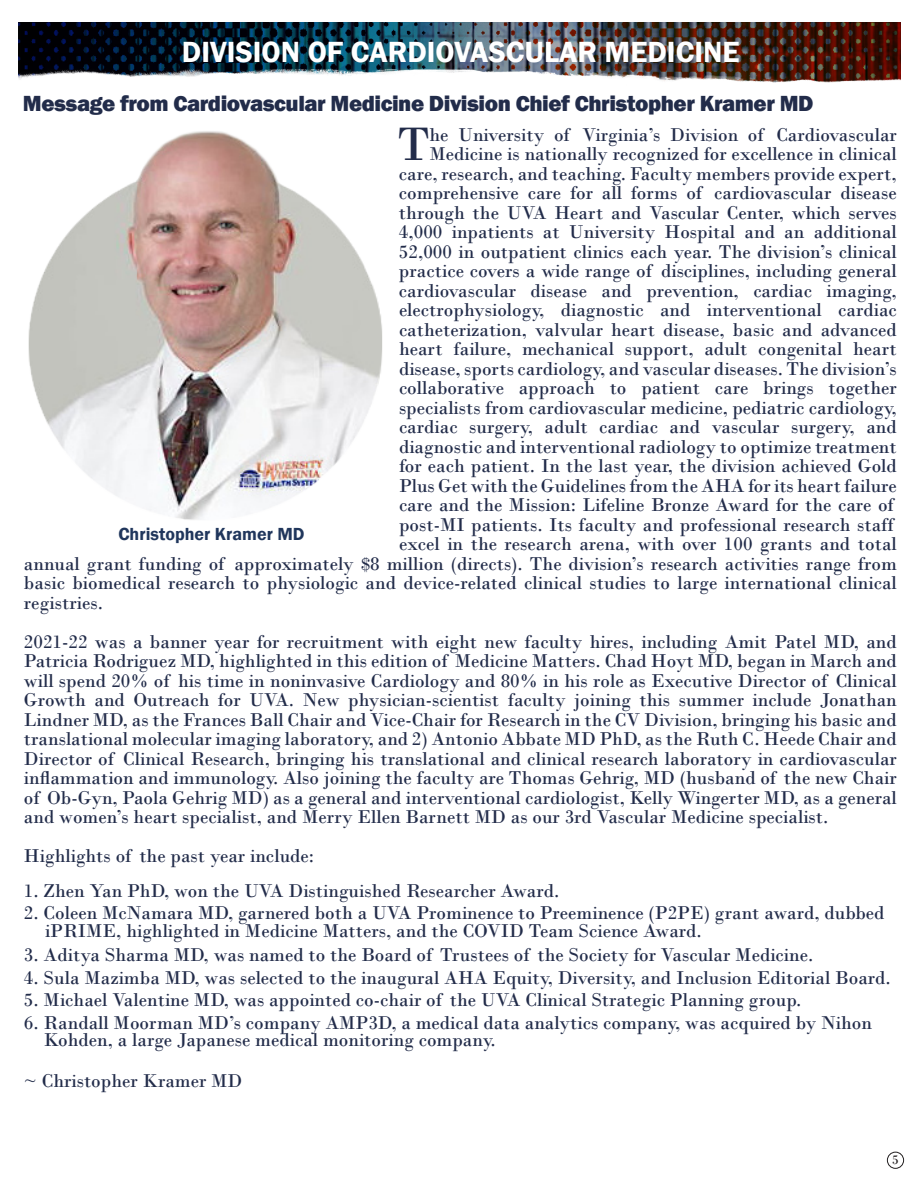
<style>
.page{position:relative;width:918px;height:1188px;background:#fff}
.page>*{position:absolute;margin:0;border:0;box-sizing:border-box;transform-origin:0 0}
.t1{font:49.35px "Bodoni";color:#222c4a}
.t2{font:600 30px "Franklin Gothic";color:#fff}
.t3{font:800 22.5px "Franklin Gothic";letter-spacing:-.02em;color:#222c4a}
.t4{font:19.5px/19.5px "Bodoni";color:#222c4a;text-align:justify}
.t5{font:600 18px "Franklin Gothic";color:#20365c}
.t6{font:13.5px "Bodoni";color:#231f20}
</style>
<div class="page">
<img style="left:18px;top:23px;width:882px;height:60px">
<img style="left:28px;top:131px;width:355px;height:389px">
<div style="left:887px;top:1152px;width:17px;height:17px;border:1px solid #231f20;border-radius:50%"></div>
<p class="t2" style="left:182px;top:34px;width:559px">DIVISION OF CARDIOVASCULAR MEDICINE</p>
<p class="t3" style="left:23px;top:89px;width:792px">Message from Cardiovascular Medicine Division Chief Christopher Kramer MD</p>
<p class="t1" style="left:398px;top:115px;width:33px">T</p>
<p class="t4" style="left:430px;top:125px;width:469px">he University of Virginia’s Division of Cardiovascular</p>
<p class="t4" style="left:430px;top:144px;width:469px">Medicine is nationally recognized for excellence in clinical</p>
<p class="t4" style="left:399px;top:164px;width:499px">care, research, and teaching. Faculty members provide expert,</p>
<p class="t4" style="left:399px;top:183px;width:499px">comprehensive care for all forms of cardiovascular disease</p>
<p class="t4" style="left:399px;top:203px;width:499px">through the UVA Heart and Vascular Center, which serves</p>
<p class="t4" style="left:399px;top:222px;width:499px">4,000 inpatients at University Hospital and an additional</p>
<p class="t4" style="left:399px;top:242px;width:499px">52,000 in outpatient clinics each year. The division’s clinical</p>
<p class="t4" style="left:399px;top:261px;width:499px">practice covers a wide range of disciplines, including general</p>
<p class="t4" style="left:399px;top:281px;width:499px">cardiovascular disease and prevention, cardiac imaging,</p>
<p class="t4" style="left:399px;top:300px;width:499px">electrophysiology, diagnostic and interventional cardiac</p>
<p class="t4" style="left:399px;top:320px;width:499px">catheterization, valvular heart disease, basic and advanced</p>
<p class="t4" style="left:399px;top:339px;width:499px">heart failure, mechanical support, adult congenital heart</p>
<p class="t4" style="left:399px;top:359px;width:499px">disease, sports cardiology, and vascular diseases. The division’s</p>
<p class="t4" style="left:399px;top:378px;width:499px">collaborative approach to patient care brings together</p>
<p class="t4" style="left:399px;top:398px;width:499px">specialists from cardiovascular medicine, pediatric cardiology,</p>
<p class="t4" style="left:399px;top:417px;width:499px">cardiac surgery, adult cardiac and vascular surgery, and</p>
<p class="t4" style="left:399px;top:437px;width:499px">diagnostic and interventional radiology to optimize treatment</p>
<p class="t4" style="left:399px;top:456px;width:499px">for each patient. In the last year, the division achieved Gold</p>
<p class="t4" style="left:399px;top:476px;width:499px">Plus Get with the Guidelines from the AHA for its heart failure</p>
<p class="t4" style="left:399px;top:495px;width:496px">care and the Mission: Lifeline Bronze Award for the care of</p>
<p class="t4" style="left:399px;top:515px;width:496px">post-MI patients. Its faculty and professional research staff</p>
<p class="t4" style="left:399px;top:534px;width:499px">excel in the research arena, with over 100 grants and total</p>
<p class="t4" style="left:24px;top:554px;width:874px">annual grant funding of approximately $8 million (directs). The division’s research activities range from</p>
<p class="t4" style="left:24px;top:573px;width:874px">basic biomedical research to physiologic and device-related clinical studies to large international clinical</p>
<p class="t4" style="left:24px;top:593px;width:80px">registries.</p>
<p class="t4" style="left:24px;top:632px;width:874px">2021-22 was a banner year for recruitment with eight new faculty hires, including Amit Patel MD, and Patricia Rodriguez MD, highlighted in this edition of Medicine Matters. Chad Hoyt MD, began in March and will spend 20% of his time in noninvasive Cardiology and 80% in his role as Executive Director of Clinical Growth and Outreach for UVA. New physician-scientist faculty joining this summer include Jonathan Lindner MD, as the Frances Ball Chair and Vice-Chair for Research in the CV Division, bringing his basic and translational molecular imaging laboratory, and 2) Antonio Abbate MD PhD, as the Ruth C. Heede Chair and Director of Clinical Research, bringing his translational and clinical research laboratory in cardiovascular inflammation and immunology. Also joining the faculty are Thomas Gehrig, MD (husband of the new Chair of Ob-Gyn, Paola Gehrig MD) as a general and interventional cardiologist, Kelly Wingerter MD, as a general and women’s heart specialist, and Merry Ellen Barnett MD as our 3rd Vascular Medicine specialist.</p>
<p class="t4" style="left:24px;top:846px;width:292px">Highlights of the past year include:</p>
<p class="t4" style="left:24px;top:881px;width:537px">1. Zhen Yan PhD, won the UVA Distinguished Researcher Award.</p>
<p class="t4" style="left:24px;top:903px;width:862px">2. Coleen McNamara MD, garnered both a UVA Prominence to Preeminence (P2PE) grant award, dubbed</p>
<p class="t4" style="left:24px;top:945px;width:791px">3. Aditya Sharma MD, was named to the Board of Trustees of the Society for Vascular Medicine.</p>
<p class="t4" style="left:24px;top:968px;width:868px">4. Sula Mazimba MD, was selected to the inaugural AHA Equity, Diversity, and Inclusion Editorial Board.</p>
<p class="t4" style="left:24px;top:990px;width:779px">5. Michael Valentine MD, was appointed co-chair of the UVA Clinical Strategic Planning group.</p>
<p class="t4" style="left:24px;top:1013px;width:850px">6. Randall Moorman MD’s company AMP3D, a medical data analytics company, was acquired by Nihon</p>
<p class="t5" style="left:118px;top:523px;width:188px">Christopher Kramer MD</p>
<p class="t4" style="left:45px;top:921px;width:658px">iPRIME, highlighted in Medicine Matters, and the COVID Team Science Award.</p>
<p class="t4" style="left:43px;top:1030px;width:454px">Kohden, a large Japanese medical monitoring company.</p>
<p class="t4" style="left:24px;top:1071px;width:220px">~ Christopher Kramer MD</p>
<p class="t6" style="left:892px;top:1152px;width:8px">5</p>
</div>
